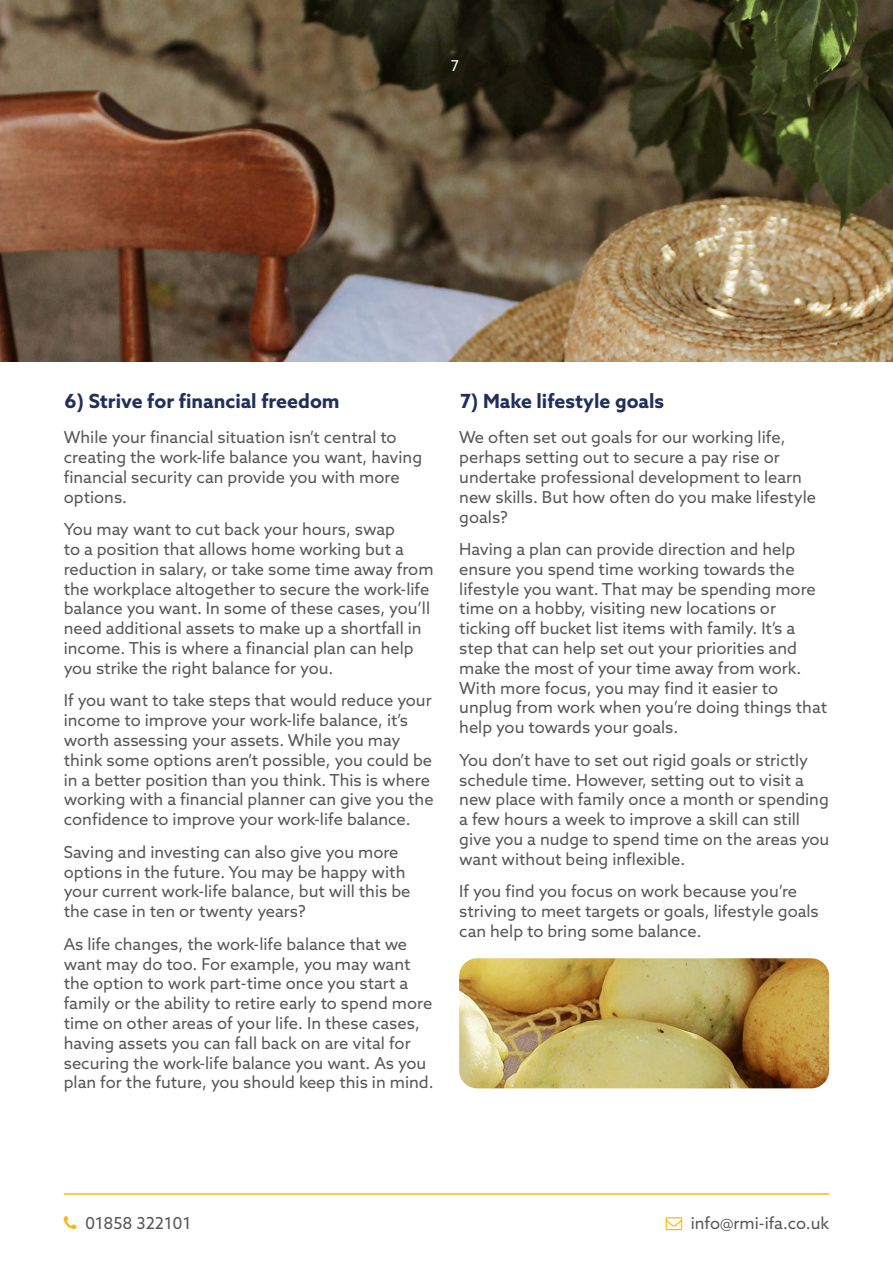
<style>
.page{position:relative;width:893px;height:1263px;background:#fff}
.page>*{position:absolute;margin:0;border:0;box-sizing:border-box;transform-origin:0 0}
.t1{font:700 19.5px "Azo Sans";color:#21305a}
.t2{font:16.5px/19.8px "Azo Sans";color:#575756}
.t3{font:15px "Azo Sans";color:#fff}
</style>
<div class="page">
<img style="left:0;top:0;width:893px;height:361px">
<hr style="left:64px;top:1193px;width:765px;height:2px;background:#fab616">
<img style="left:459px;top:958px;width:370px;height:130px">
<p class="t3" style="left:451px;top:56px;width:10px">7</p>
<p class="t1" style="left:65px;top:389px;width:277px">6) Strive for financial freedom</p>
<p class="t2" style="left:64px;top:427px;width:360px">While your financial situation isn’t central to creating the work-life balance you want, having financial security can provide you with more options.</p>
<p class="t2" style="left:64px;top:519px;width:371px">You may want to cut back your hours, swap<br>to a position that allows home working but a reduction in salary, or take some time away from the workplace altogether to secure the work-life balance you want. In some of these cases, you’ll need additional assets to make up a shortfall in income. This is where a financial plan can help you strike the right balance for you.</p>
<p class="t2" style="left:64px;top:690px;width:371px">If you want to take steps that would reduce your income to improve your work-life balance, it’s worth assessing your assets. While you may think some options aren’t possible, you could be in a better position than you think. This is where working with a financial planner can give you the confidence to improve your work-life balance.</p>
<p class="t2" style="left:64px;top:842px;width:348px">Saving and investing can also give you more options in the future. You may be happy with your current work-life balance, but will this be the case in ten or twenty years?</p>
<p class="t2" style="left:64px;top:934px;width:371px">As life changes, the work-life balance that we want may do too. For example, you may want the option to work part-time once you start a family or the ability to retire early to spend more time on other areas of your life. In these cases, having assets you can fall back on are vital for securing the work-life balance you want. As you plan for the future, you should keep this in mind.</p>
<p class="t1" style="left:460px;top:389px;width:206px">7) Make lifestyle goals</p>
<p class="t2" style="left:459px;top:427px;width:358px">We often set out goals for our working life, perhaps setting out to secure a pay rise or undertake professional development to learn new skills. But how often do you make lifestyle goals?</p>
<p class="t2" style="left:459px;top:539px;width:369px">Having a plan can provide direction and help ensure you spend time working towards the lifestyle you want. That may be spending more time on a hobby, visiting new locations or ticking off bucket list items with family. It’s a step that can help set out your priorities and make the most of your time away from work.<br>With more focus, you may find it easier to unplug from work when you’re doing things that help you towards your goals.</p>
<p class="t2" style="left:459px;top:750px;width:371px">You don’t have to set out rigid goals or strictly schedule time. However, setting out to visit a new place with family once a month or spending a few hours a week to improve a skill can still give you a nudge to spend time on the areas you want without being inflexible.</p>
<p class="t2" style="left:459px;top:881px;width:361px">If you find you focus on work because you’re striving to meet targets or goals, lifestyle goals can help to bring some balance.</p>
<p class="t2" style="left:85px;top:1213px;width:108px">01858 322101</p>
<p class="t2" style="left:691px;top:1213px;width:140px">info@rmi-ifa.co.uk</p>
</div>
